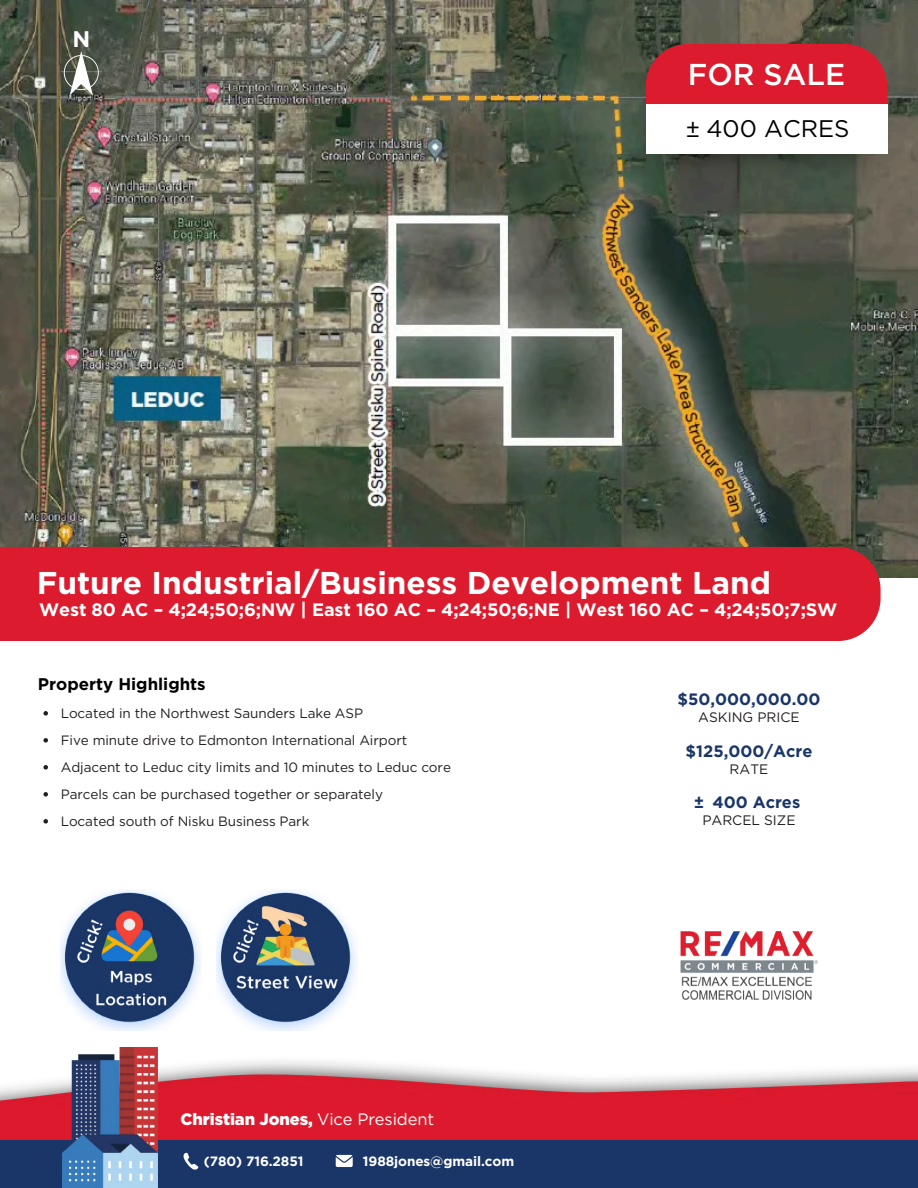
<style>
.page{position:relative;width:918px;height:1188px;background:#fff}
.page>*{position:absolute;margin:0;border:0;box-sizing:border-box;transform-origin:0 0}
.t1{font:700 31.5px "Gotham";color:#fff}
.t2{font:500 30px "Gotham";color:#fff}
.t3{font:24px "Gotham";color:#000}
.t4{font:700 22.5px "Gotham";color:#fff}
.t5{font:700 18px "Gotham";letter-spacing:-.005em;color:#fff}
.t6{font:700 16.8px "Gotham";color:#000}
.t7{font:700 16.5px "Gotham";color:#1a3668}
.t8{font:900 16.5px "Gotham";letter-spacing:-.005em;color:#fff}
.t9{font:13.65px "Gotham";color:#221e1f}
.t10{font:13.5px "Gotham";letter-spacing:-.005em;color:#221e1f}
.t11{font:700 13.5px "Gotham";letter-spacing:-.005em;color:#fff}
.s1{font-weight:400}
</style>
<div class="page">
<img style="left:0;top:1061px;width:918px;height:79px">
<img style="left:680px;top:932px;width:138px;height:68px">
<div style="left:0;top:1140px;width:918px;height:48px;background:#1a3668"></div>
<svg style="left:183px;top:1152px;width:16px;height:18px"></svg>
<img style="left:62px;top:1048px;width:96px;height:140px">
<svg style="left:336px;top:1155px;width:17px;height:12px"></svg>
<img style="left:0;top:0;width:918px;height:577px">
<img style="left:646px;top:78px;width:242px;height:105px">
<svg style="left:646px;top:44px;width:241px;height:61px;background:#d52232"></svg>
<div style="left:646px;top:105px;width:241px;height:49px;background:#fff"></div>
<img style="left:60px;top:890px;width:141px;height:140px">
<img style="left:217px;top:890px;width:140px;height:140px">
<svg style="left:60px;top:51px;width:42px;height:44px"></svg>
<div style="left:0;top:547px;width:881px;height:94px;background:#dc1c2e"></div>
<svg style="left:43px;top:711px;width:5px;height:5px"></svg>
<svg style="left:43px;top:738px;width:5px;height:5px"></svg>
<svg style="left:43px;top:765px;width:5px;height:5px"></svg>
<svg style="left:43px;top:792px;width:5px;height:5px"></svg>
<svg style="left:43px;top:819px;width:5px;height:5px"></svg>
<p class="t4" style="left:72px;top:26px;width:19px">N</p>
<p class="t2" style="left:688px;top:63px;width:159px">FOR SALE</p>
<p class="t3" style="left:686px;top:114px;width:166px">± 400 ACRES</p>
<p class="t1" style="left:37px;top:564px;width:736px">Future Industrial/Business Development Land</p>
<p class="t5" style="left:39px;top:599px;width:800px">West 80 AC – 4;24;50;6;NW | East 160 AC – 4;24;50;6;NE | West 160 AC – 4;24;50;7;SW</p>
<h1 class="t6" style="left:38px;top:674px;width:169px">Property Highlights</h1>
<p class="t10" style="left:61px;top:705px;width:304px">Located in the Northwest Saunders Lake ASP</p>
<h3 class="t10" style="left:61px;top:732px;width:348px">Five minute drive to Edmonton International Airport</h3>
<p class="t10" style="left:61px;top:759px;width:392px">Adjacent to Leduc city limits and 10 minutes to Leduc core</p>
<h2 class="t10" style="left:61px;top:786px;width:324px">Parcels can be purchased together or separately</h2>
<h5 class="t10" style="left:61px;top:813px;width:250px">Located south of Nisku Business Park</h5>
<h5 class="t8" style="left:181px;top:1109px;width:255px">Christian Jones, <span class="s1">Vice President</span></h5>
<p class="t11" style="left:204px;top:1153px;width:101px">(780) 716.2851</p>
<p class="t11" style="left:363px;top:1153px;width:153px">1988jones@gmail.com</p>
<p class="t7" style="left:677px;top:689px;width:145px">$50,000,000.00</p>
<p class="t9" style="left:698px;top:709px;width:103px">ASKING PRICE</p>
<p class="t7" style="left:686px;top:741px;width:128px">$125,000/Acre</p>
<p class="t9" style="left:730px;top:760px;width:40px">RATE</p>
<p class="t7" style="left:712px;top:792px;width:89px">400 Acres</p>
<h4 class="t9" style="left:702px;top:812px;width:95px">PARCEL SIZE</h4>
<h6 class="t7" style="left:694px;top:792px;width:12px">±</h6>
</div>
